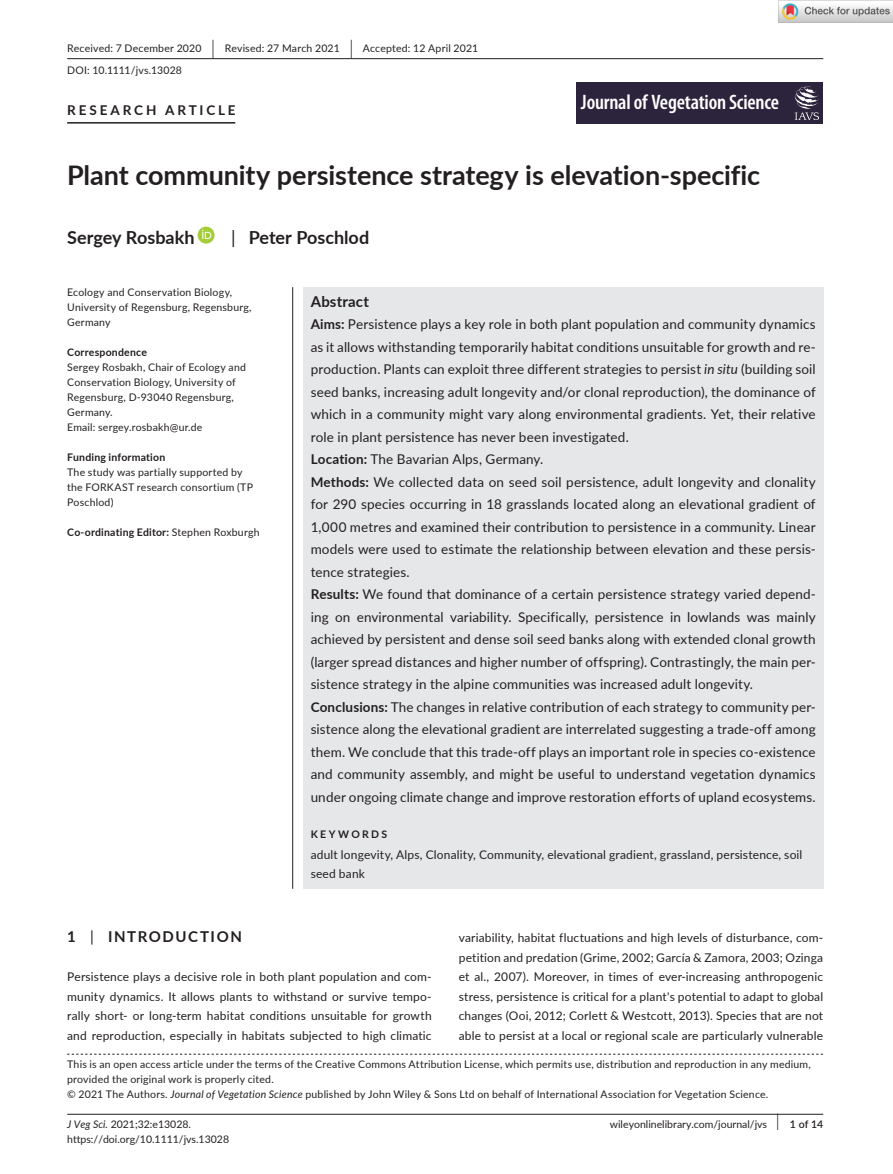
<style>
.page{position:relative;width:893px;height:1174px;background:#fff}
.page>*{position:absolute;margin:0;border:0;box-sizing:border-box;transform-origin:0 0}
.t1{font:700 27px "Lato";color:#231f20}
.t2{font:600 condensed 21px "Myriad Pro";letter-spacing:-.01em;color:#fff}
.t3{font:700 18px "Lato";color:#231f20}
.t4{font:700 15px "Lato";letter-spacing:.1em;color:#231f20}
.t5{font:700 15px "Lato";letter-spacing:.015em;color:#231f20}
.t6{font:13.5px/22.5px "Lato";letter-spacing:.01em;color:#231f20}
.t7{font:700 13.5px "Lato";letter-spacing:.21em;color:#231f20}
.t8{font:12px/19.5px "Lato";letter-spacing:.015em;color:#231f20;text-align:justify}
.t9{font:10.5px/15px "Lato";letter-spacing:.02em;color:#231f20}
.t10{font:10.5px "Lato";color:#231f20}
.t11{font:700 10.5px "Lato";letter-spacing:.02em;color:#231f20}
.t12{font:700 10.5px "Lato";letter-spacing:.22em;color:#231f20}
.t13{font:600 10.5px "Lato";color:#231f20}
.s1{font-size:19.65px}
.s2{font-weight:400}
.s3{font-weight:700}
.s4{font-style:italic}
.s5{font-weight:400;font-size:17.4px}
</style>
<div class="page">
<hr style="left:67px;top:1113px;width:756px;height:1px;background:#231f20">
<div style="left:577px;top:82px;width:246px;height:42px;background:#2c233c"></div>
<svg style="left:795px;top:86px;width:24px;height:34px"></svg>
<hr style="left:67px;top:58px;width:756px;height:1px;background:#231f20">
<hr style="left:67px;top:122px;width:168px;height:2px;background:#231f20">
<div style="left:198px;top:227px;width:17px;height:17px;background:#a5cd39;border-radius:50%"></div>
<svg style="left:202px;top:230px;width:9px;height:9px"></svg>
<svg style="left:67px;top:1053px;width:756px;height:1px"></svg>
<div style="left:303px;top:287px;width:520px;height:601px;background:#e6e7e9"></div>
<hr style="left:292px;top:287px;width:1px;height:601px;background:#231f20">
<img style="left:779px;top:0;width:114px;height:23px">
<p class="t9" style="left:67px;top:37px;width:413px;line-height:21.8px">Received: 7 December 2020 <span class="s1">|</span> Revised: 27 March 2021 <span class="s1">|</span> Accepted: 12 April 2021<br>DOI: 10.1111/jvs.13028</p>
<p class="t7" style="left:67px;top:100px;width:170px">RESEARCH ARTICLE</p>
<h2 class="t2" style="left:581px;top:91px;width:200px">Journal of Vegetation Science</h2>
<h1 class="t1" style="left:67px;top:155px;width:695px">Plant community persistence strategy is elevation-specific</h1>
<h3 class="t3" style="left:67px;top:224px;width:129px">Sergey Rosbakh</h3>
<h3 class="t3" style="left:231px;top:224px;width:140px"><span class="s2">|</span> Peter Poschlod</h3>
<p class="t9" style="left:67px;top:284px;width:186px">Ecology and Conservation Biology,<br>University of Regensburg, Regensburg,<br>Germany</p>
<p class="t11" style="left:67px;top:344px;width:81px">Correspondence</p>
<p class="t9" style="left:67px;top:359px;width:180px">Sergey Rosbakh, Chair of Ecology and<br>Conservation Biology, University of<br>Regensburg, D-93040 Regensburg,<br>Germany.<br>Email: sergey.rosbakh@ur.de</p>
<p class="t11" style="left:67px;top:449px;width:100px">Funding information</p>
<p class="t9" style="left:67px;top:464px;width:187px">The study was partially supported by the FORKAST research consortium (TP<br>Poschlod)</p>
<p class="t11" style="left:67px;top:524px;width:194px">Co-ordinating Editor: <span class="s2">Stephen Roxburgh</span></p>
<p class="t5" style="left:311px;top:290px;width:60px">Abstract</p>
<p class="t6" style="left:311px;top:312px;width:507px"><span class="s3">Aims:</span> Persistence plays a key role in both plant population and community dynamics as it allows withstanding temporarily habitat conditions unsuitable for growth and re&shy;production. Plants can exploit three different strategies to persist <span class="s4">in situ</span> (building soil seed banks, increasing adult longevity and/or clonal reproduction), the dominance of which in a community might vary along environmental gradients. Yet, their relative role in plant persistence has never been investigated.<br><span class="s3">Location:</span> The Bavarian Alps, Germany.<br><span class="s3">Methods:</span> We collected data on seed soil persistence, adult longevity and clonality for 290 species occurring in 18 grasslands located along an elevational gradient of 1,000 metres and examined their contribution to persistence in a community. Linear models were used to estimate the relationship between elevation and these persis&shy;tence strategies.<br><span class="s3">Results:</span> We found that dominance of a certain persistence strategy varied depend&shy;ing on environmental variability. Specifically, persistence in lowlands was mainly achieved by persistent and dense soil seed banks along with extended clonal growth (larger spread distances and higher number of offspring). Contrastingly, the main per&shy;sistence strategy in the alpine communities was increased adult longevity.<br><span class="s3">Conclusions:</span> The changes in relative contribution of each strategy to community per&shy;sistence along the elevational gradient are interrelated suggesting a trade-off among them. We conclude that this trade-off plays an important role in species co-existence and community assembly, and might be useful to understand vegetation dynamics under ongoing climate change and improve restoration efforts of upland ecosystems.</p>
<p class="t12" style="left:311px;top:826px;width:78px">KEYWORDS</p>
<p class="t8" style="left:311px;top:844px;width:493px">adult longevity, Alps, Clonality, Community, elevational gradient, grassland, persistence, soil seed bank</p>
<p class="t4" style="left:67px;top:925px;width:176px">1 <span class="s2">|</span> INTRODUCTION</p>
<p class="t8" style="left:67px;top:966px;width:366px">Persistence plays a decisive role in both plant population and com&shy;munity dynamics. It allows plants to withstand or survive tempo&shy;rally short- or long-term habitat conditions unsuitable for growth and reproduction, especially in habitats subjected to high climatic</p>
<p class="t8" style="left:459px;top:927px;width:366px">variability, habitat fluctuations and high levels of disturbance, com&shy;petition and predation (Grime, 2002; García &amp; Zamora, 2003; Ozinga et al., 2007). Moreover, in times of ever-increasing anthropogenic stress, persistence is critical for a plant's potential to adapt to global changes (Ooi, 2012; Corlett &amp; Westcott, 2013). Species that are not able to persist at a local or regional scale are particularly vulnerable</p>
<p class="t9" style="left:67px;top:1056px;width:745px">This is an open access article under the terms of the Creative Commons Attribution License, which permits use, distribution and reproduction in any medium, provided the original work is properly cited.<br>© 2021 The Authors. <span class="s4">Journal of Vegetation Science</span> published by John Wiley &amp; Sons Ltd on behalf of International Association for Vegetation Science.</p>
<p class="t10" style="left:67px;top:1116px;width:125px"><span class="s4">J Veg Sci.</span> 2021;32:e13028.</p>
<p class="t13" style="left:776px;top:1116px;width:48px"><span class="s5">|</span> 1 of 14</p>
<p class="t10" style="left:67px;top:1131px;width:163px">https://doi.org/10.1111/jvs.13028</p>
<p class="t10" style="left:610px;top:1116px;width:159px">wileyonlinelibrary.com/journal/jvs</p>
</div>
